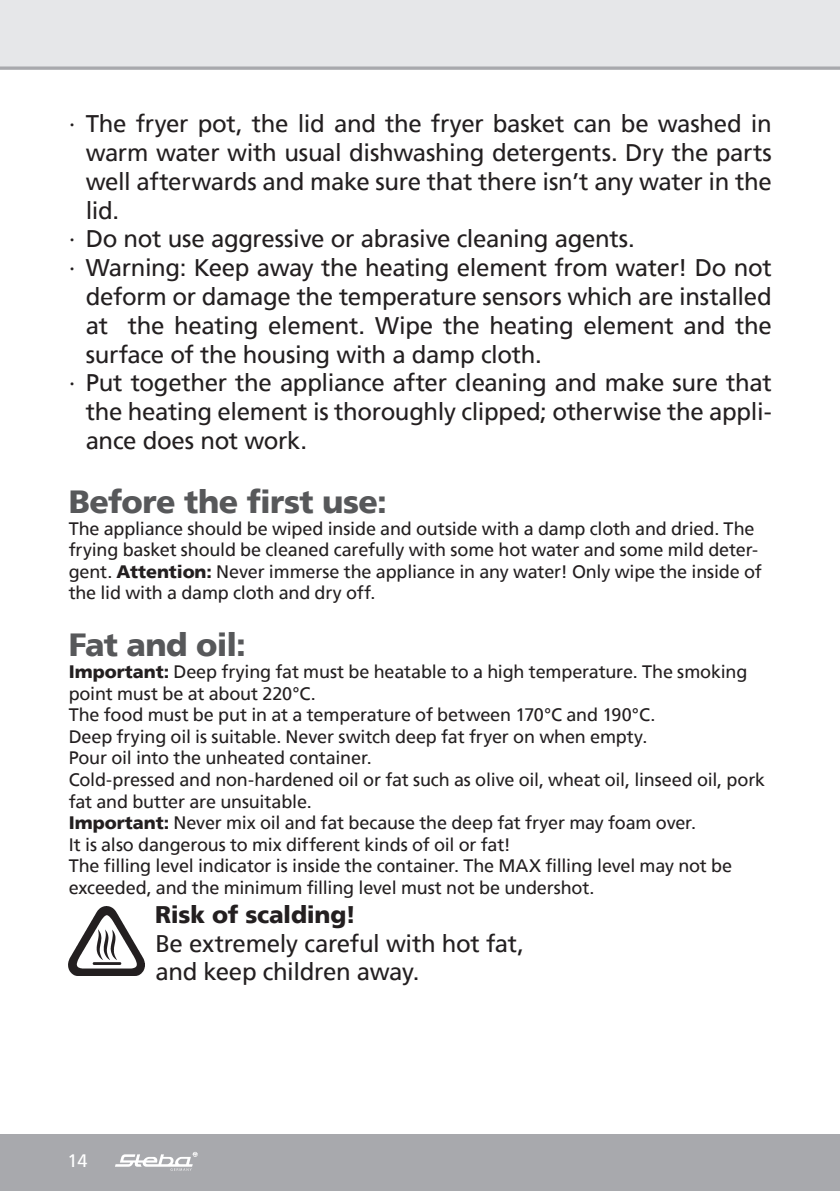
<style>
.page{position:relative;width:840px;height:1191px;background:#fff}
.page>*{position:absolute;margin:0;border:0;box-sizing:border-box;transform-origin:0 0}
.t1{font:900 32px "Frutiger";letter-spacing:-.02em;color:#57585a}
.t2{font:24px/28.8px "Frutiger";letter-spacing:-.015em;color:#231f20}
.t3{font:900 24px "Frutiger";letter-spacing:-.01em;color:#231f20}
.t4{font:18px/21.6px "Frutiger";letter-spacing:-.01em;color:#231f20}
.t5{font:18px "Frutiger";color:#fff}
.s1{font-weight:900}
</style>
<div class="page">
<div style="left:0;top:0;width:839px;height:68px;background:#e6e7e9"></div>
<hr style="left:839px;top:1134px;width:1px;height:57px;background:#a8a9ad">
<div style="left:0;top:1134px;width:839px;height:57px;background:#a8a9ad"></div>
<svg style="left:115px;top:1152px;width:82px;height:18px"></svg>
<svg style="left:0;top:66px;width:839px;height:4px;background:#b3b4b8"></svg>
<img style="left:69px;top:907px;width:75px;height:68px">
<h2 class="t2" style="left:69px;top:109px;width:704px">∙ The fryer pot, the lid and the fryer basket can be washed in</h2>
<h2 class="t2" style="left:86px;top:138px;width:687px">warm water with usual dishwashing detergents. Dry the parts</h2>
<h2 class="t2" style="left:86px;top:167px;width:687px">well afterwards and make sure that there isn’t any water in the</h2>
<h2 class="t2" style="left:86px;top:196px;width:35px">lid.</h2>
<h2 class="t2" style="left:69px;top:224px;width:567px">∙ Do not use aggressive or abrasive cleaning agents.</h2>
<h2 class="t2" style="left:69px;top:253px;width:704px">∙ Warning: Keep away the heating element from water! Do not</h2>
<h2 class="t2" style="left:86px;top:282px;width:687px">deform or damage the temperature sensors which are installed</h2>
<h2 class="t2" style="left:86px;top:311px;width:687px">at the heating element. Wipe the heating element and the</h2>
<h2 class="t2" style="left:86px;top:340px;width:457px">surface of the housing with a damp cloth.</h2>
<h2 class="t2" style="left:69px;top:368px;width:704px">∙ Put together the appliance after cleaning and make sure that</h2>
<h2 class="t2" style="left:86px;top:397px;width:687px">the heating element is thoroughly clipped; otherwise the appli-</h2>
<h2 class="t2" style="left:86px;top:426px;width:223px">ance does not work.</h2>
<h1 class="t1" style="left:69px;top:482px;width:319px">Before the first use:</h1>
<p class="t4" style="left:69px;top:517px;width:694px">The appliance should be wiped inside and outside with a damp cloth and dried. The frying basket should be cleaned carefully with some hot water and some mild deter&shy;gent. <span class="s1">Attention:</span> Never immerse the appliance in any water! Only wipe the inside of the lid with a damp cloth and dry off.</p>
<h1 class="t1" style="left:69px;top:626px;width:179px">Fat and oil:</h1>
<p class="t4" style="left:69px;top:660px;width:697px"><span class="s1">Important:</span> Deep frying fat must be heatable to a high temperature. The smoking point must be at about 220°C.<br>The food must be put in at a temperature of between 170°C and 190°C.<br>Deep frying oil is suitable. Never switch deep fat fryer on when empty.<br>Pour oil into the unheated container.<br>Cold-pressed and non-hardened oil or fat such as olive oil, wheat oil, linseed oil, pork fat and butter are unsuitable.<br><span class="s1">Important:</span> Never mix oil and fat because the deep fat fryer may foam over.<br>It is also dangerous to mix different kinds of oil or fat!<br>The filling level indicator is inside the container. The MAX filling level may not be exceeded, and the minimum filling level must not be undershot.</p>
<h2 class="t3" style="left:155px;top:900px;width:202px">Risk of scalding!</h2>
<h2 class="t2" style="left:155px;top:928px;width:370px">Be extremely careful with hot fat, and keep children away.</h2>
<p class="t5" style="left:67px;top:1149px;width:22px">14</p>
</div>
